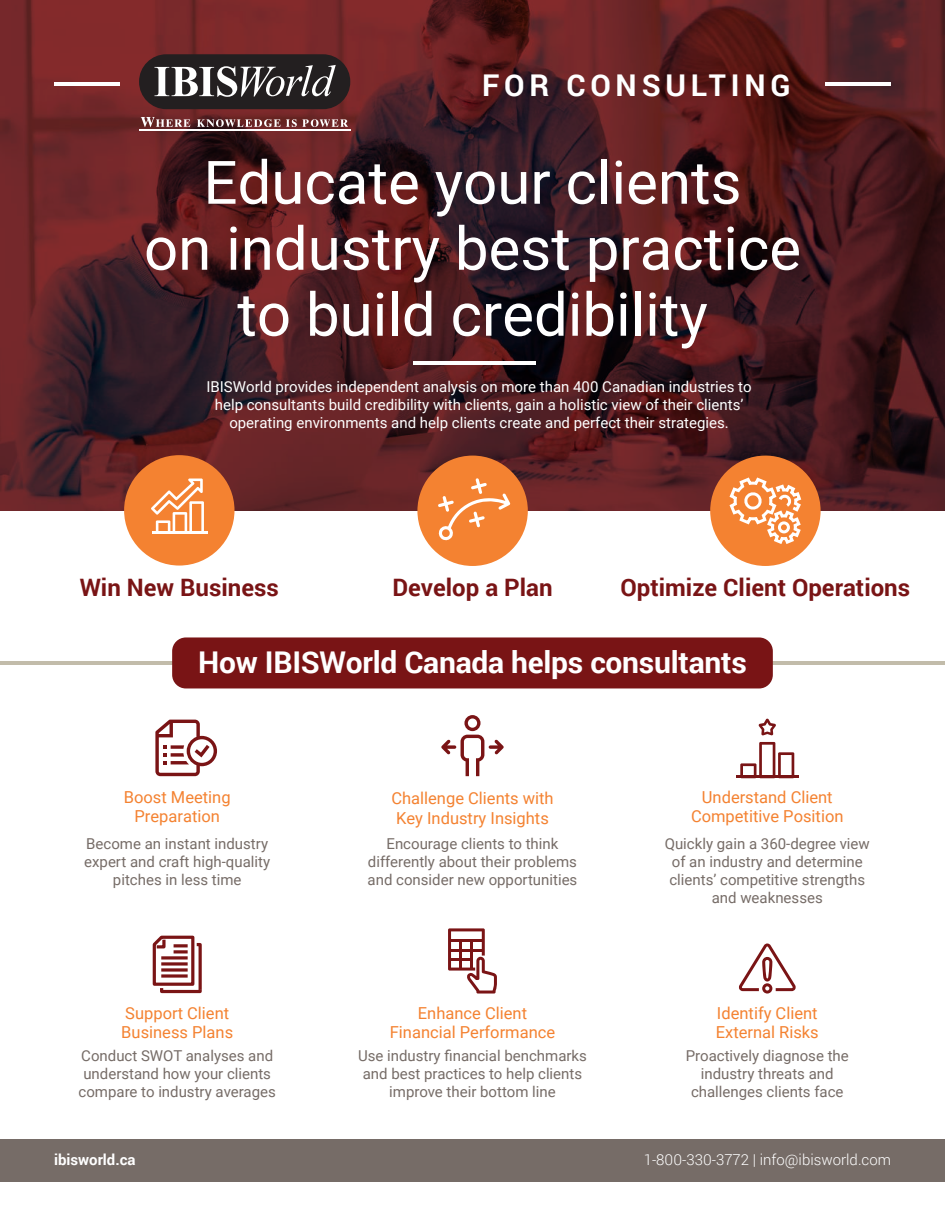
<style>
.page{position:relative;width:945px;height:1215px;background:#fff}
.page>*{position:absolute;margin:0;border:0;box-sizing:border-box;transform-origin:0 0}
.t1{font:60px/66px "Roboto";color:#fff;text-align:center}
.t2{font:700 30px "Roboto";letter-spacing:-.01em;color:#fff}
.t3{font:700 30px "Roboto";letter-spacing:.16em;color:#fff}
.t4{font:700 24px "Roboto";color:#791415}
.t5{font:16.5px/19.8px "Roboto";color:#f48231;text-align:center}
.t6{font:15px/18px "Roboto";color:#766c67;text-align:center}
.t7{font:15px/18px "Roboto";color:#fff;text-align:center}
.t8{font:300 15px "Roboto";color:#fff}
.t9{font:700 15px "Roboto";color:#fff}
</style>
<div class="page">
<svg style="left:0;top:0;width:945px;height:511px;background:#511d21"></svg>
<hr style="left:0;top:661px;width:945px;height:4px;background:#c2bcaa">
<div style="left:0;top:1140px;width:945px;height:42px;background:#766c67"></div>
<div style="left:172px;top:637px;width:601px;height:51px;background:#791415;border-radius:14px"></div>
<svg style="left:141px;top:117px;width:49px;height:10px"></svg>
<svg style="left:197px;top:119px;width:151px;height:8px"></svg>
<hr style="left:139px;top:129px;width:211px;height:1px;background:#fff">
<div style="left:139px;top:54px;width:211px;height:55px;background:#231f20;border-radius:27px"></div>
<svg style="left:154px;top:65px;width:182px;height:32px"></svg>
<hr style="left:413px;top:361px;width:122px;height:3px;background:#fff">
<hr style="left:54px;top:82px;width:65px;height:4px;background:#fff">
<hr style="left:826px;top:82px;width:65px;height:4px;background:#fff">
<div style="left:710px;top:456px;width:111px;height:110px;background:#f48231;border-radius:50%"></div>
<div style="left:124px;top:455px;width:111px;height:111px;background:#f48231;border-radius:50%"></div>
<div style="left:417px;top:456px;width:111px;height:110px;background:#f48231;border-radius:50%"></div>
<svg style="left:152px;top:935px;width:50px;height:59px"></svg>
<hr style="left:174px;top:944px;width:14px;height:3px;background:#7a1415">
<hr style="left:174px;top:950px;width:14px;height:3px;background:#7a1415">
<svg style="left:161px;top:956px;width:27px;height:4px"></svg>
<svg style="left:161px;top:962px;width:27px;height:4px"></svg>
<svg style="left:161px;top:968px;width:27px;height:4px"></svg>
<svg style="left:161px;top:974px;width:27px;height:4px"></svg>
<hr style="left:152px;top:531px;width:56px;height:3px;background:#fff">
<svg style="left:151px;top:479px;width:53px;height:52px"></svg>
<svg style="left:438px;top:478px;width:72px;height:63px"></svg>
<svg style="left:729px;top:477px;width:73px;height:67px"></svg>
<div style="left:778px;top:521px;width:12px;height:12px;border:3px solid #fff;border-radius:50%"></div>
<svg style="left:155px;top:720px;width:62px;height:56px"></svg>
<svg style="left:441px;top:715px;width:63px;height:61px"></svg>
<svg style="left:740px;top:742px;width:54px;height:34px"></svg>
<hr style="left:736px;top:776px;width:62px;height:2px;background:#791415">
<svg style="left:759px;top:718px;width:17px;height:17px"></svg>
<svg style="left:739px;top:944px;width:57px;height:50px"></svg>
<svg style="left:448px;top:928px;width:49px;height:66px"></svg>
<hr style="left:450px;top:939px;width:33px;height:3px;background:#7a1415">
<hr style="left:450px;top:949px;width:33px;height:3px;background:#7a1415">
<hr style="left:450px;top:958px;width:21px;height:3px;background:#7a1415">
<hr style="left:459px;top:941px;width:3px;height:28px;background:#7a1415">
<hr style="left:470px;top:941px;width:3px;height:28px;background:#7a1415">
<h2 class="t3" style="left:482px;top:64px;width:310px">FOR CONSULTING</h2>
<h1 class="t1" style="left:144px;top:147px;width:659px">Educate your clients<br>on industry best practice to build credibility</h1>
<p class="t7" style="left:206px;top:377px;width:547px">IBISWorld provides independent analysis on more than 400 Canadian industries to help consultants build credibility with clients, gain a holistic view of their clients’ operating environments and help clients create and perfect their strategies.</p>
<h3 class="t4" style="left:80px;top:571px;width:201px">Win New Business</h3>
<h3 class="t4" style="left:393px;top:571px;width:162px">Develop a Plan</h3>
<h3 class="t4" style="left:620px;top:571px;width:291px">Optimize Client Operations</h3>
<h2 class="t2" style="left:198px;top:642px;width:550px">How IBISWorld Canada helps consultants</h2>
<p class="t5" style="left:124px;top:786px;width:108px">Boost Meeting<br>Preparation</p>
<p class="t5" style="left:391px;top:788px;width:164px;text-align:left">Challenge Clients with<br>Key Industry Insights</p>
<p class="t6" style="left:84px;top:834px;width:187px">Become an instant industry expert and craft high-quality pitches in less time</p>
<p class="t6" style="left:368px;top:834px;width:211px">Encourage clients to think differently about their problems and consider new opportunities</p>
<p class="t5" style="left:121px;top:1002px;width:113px;text-align:left">Support Client<br>Business Plans</p>
<p class="t5" style="left:390px;top:1002px;width:167px">Enhance Client<br>Financial Performance</p>
<p class="t6" style="left:79px;top:1047px;width:199px">Conduct SWOT analyses and understand how your clients compare to industry averages</p>
<p class="t6" style="left:358px;top:1047px;width:230px">Use industry financial benchmarks and best practices to help clients improve their bottom line</p>
<p class="t5" style="left:691px;top:786px;width:154px">Understand Client<br>Competitive Position</p>
<p class="t6" style="left:665px;top:834px;width:207px">Quickly gain a 360-degree view of an industry and determine clients’ competitive strengths and weaknesses</p>
<p class="t5" style="left:716px;top:1002px;width:105px;text-align:left">Identify Client<br>External Risks</p>
<p class="t6" style="left:686px;top:1047px;width:165px">Proactively diagnose the industry threats and challenges clients face</p>
<p class="t9" style="left:54px;top:1149px;width:83px">ibisworld.ca</p>
<p class="t8" style="left:644px;top:1149px;width:249px">1-800-330-3772 | info@ibisworld.com</p>
</div>
